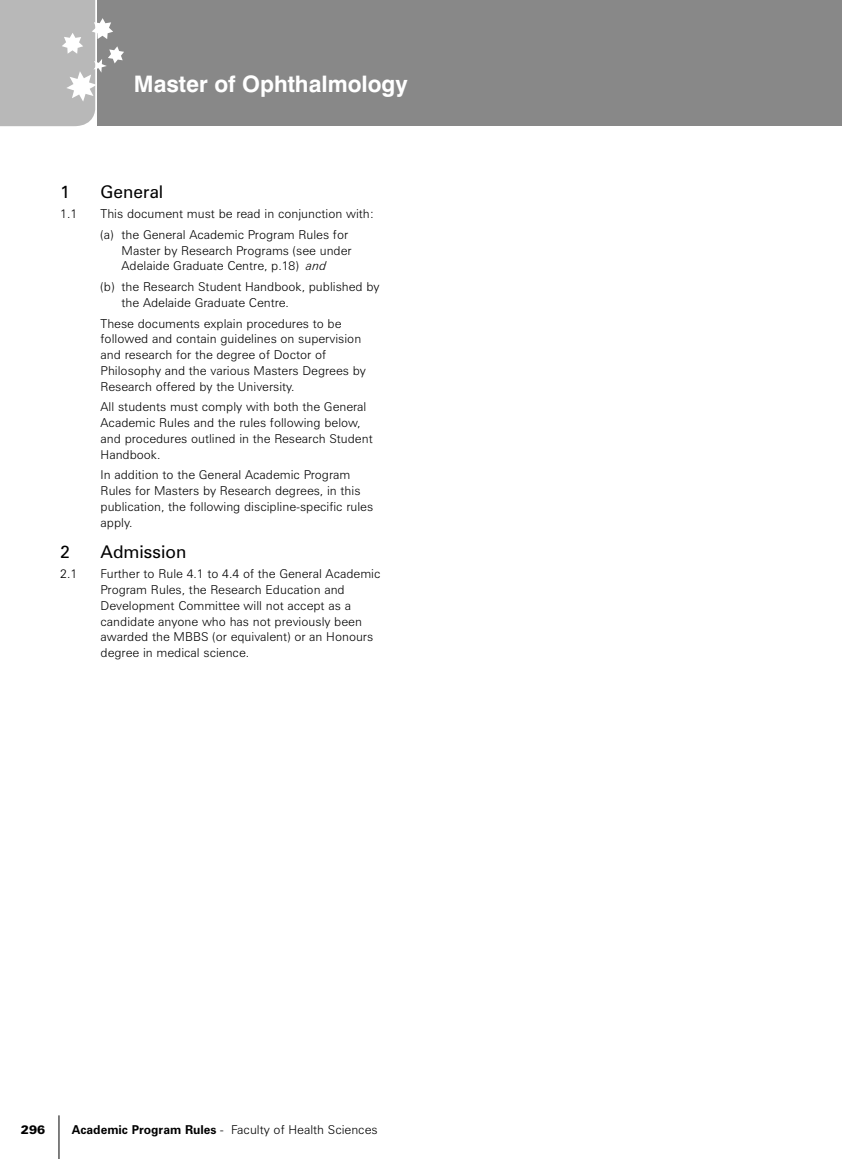
<style>
.page{position:relative;width:842px;height:1159px;background:#fff}
.page>*{position:absolute;margin:0;border:0;box-sizing:border-box;transform-origin:0 0}
.t1{font:700 22.75px "Swiss 721 BT";color:#fff}
.t2{font:17.5px "Zurich BT";color:#000}
.t3{font:300 12.25px/15.8px "Zurich BT";color:#000}
.t4{font:900 12.25px "Zurich BT";color:#000}
.s1{font-style:italic}
.s2{font-weight:700}
</style>
<div class="page">
<div style="left:97px;top:0;width:744px;height:126px;background:#888"></div>
<hr style="left:58px;top:1115px;width:1px;height:44px;background:#000">
<svg style="left:0;top:0;width:124px;height:126px"></svg>
<h1 class="t1" style="left:134px;top:75px;width:275px">Master of Ophthalmology</h1>
<h2 class="t2" style="left:60px;top:185px;width:11px">1</h2>
<h2 class="t2" style="left:100px;top:185px;width:64px">General</h2>
<p class="t3" style="left:60px;top:207px;width:18px">1.1</p>
<p class="t3" style="left:100px;top:205px;width:275px;line-height:20.7px">This document must be read in conjunction with: (a) the General Academic Program Rules for</p>
<p class="t3" style="left:121px;top:244px;width:231px">Master by Research Programs (see under<br>Adelaide Graduate Centre, p.18) <span class="s1">and</span></p>
<p class="t3" style="left:121px;top:280px;width:259px;text-indent:-21px">(b) the Research Student Handbook, published by the Adelaide Graduate Centre.</p>
<p class="t3" style="left:100px;top:317px;width:267px">These documents explain procedures to be followed and contain guidelines on supervision and research for the degree of Doctor of Philosophy and the various Masters Degrees by Research offered by the University.</p>
<p class="t3" style="left:100px;top:400px;width:273px">All students must comply with both the General Academic Rules and the rules following below, and procedures outlined in the Research Student Handbook.</p>
<p class="t3" style="left:100px;top:468px;width:274px">In addition to the General Academic Program Rules for Masters by Research degrees, in this publication, the following discipline-specific rules apply.</p>
<h2 class="t2" style="left:60px;top:545px;width:11px">2</h2>
<h2 class="t2" style="left:100px;top:545px;width:87px">Admission</h2>
<p class="t3" style="left:60px;top:567px;width:18px">2.1</p>
<p class="t3" style="left:100px;top:567px;width:281px">Further to Rule 4.1 to 4.4 of the General Academic Program Rules, the Research Education and Development Committee will not accept as a candidate anyone who has not previously been awarded the MBBS (or equivalent) or an Honours degree in medical science.</p>
<p class="t4" style="left:21px;top:1125px;width:26px">296</p>
<p class="t3" style="left:72px;top:1122px;width:307px"><span class="s2">Academic Program Rules</span> - Faculty of Health Sciences</p>
</div>
